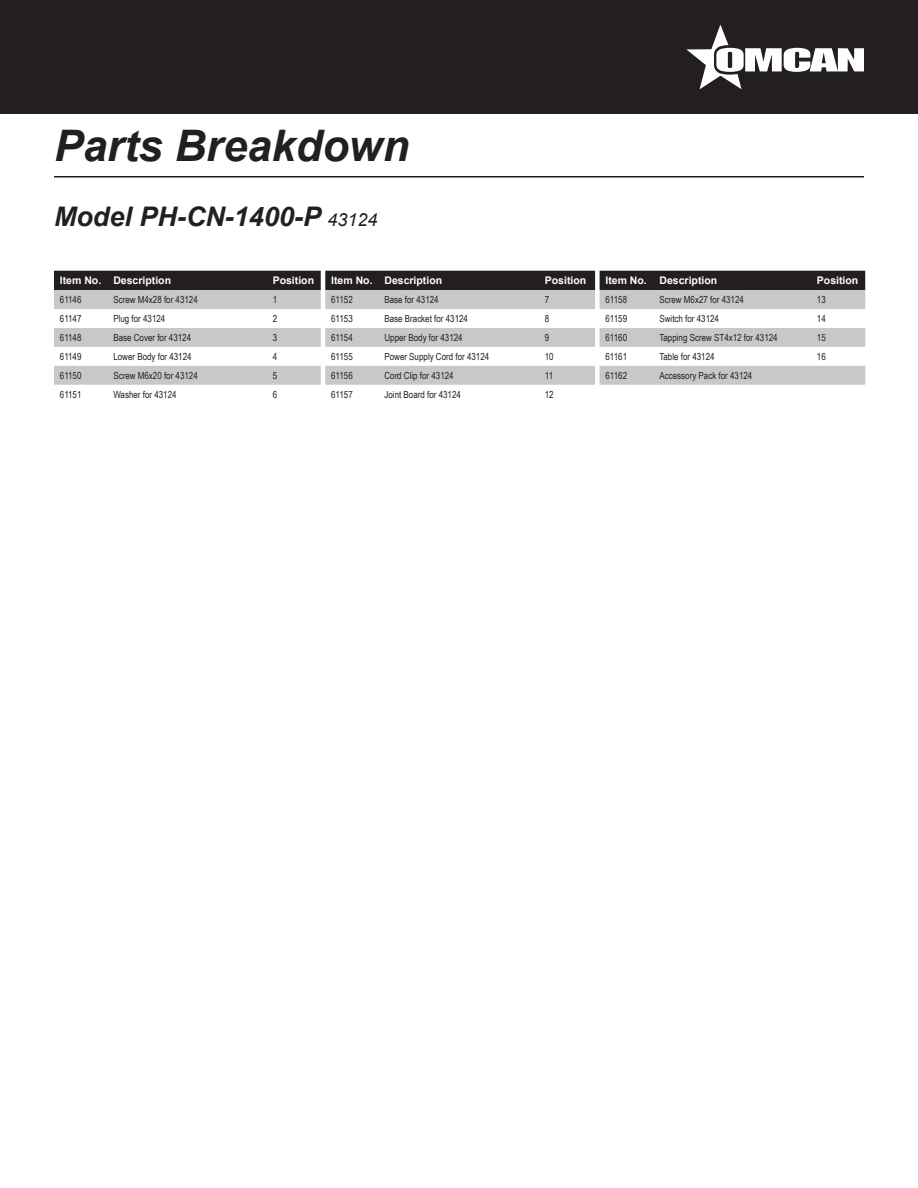
<style>
.page{position:relative;width:918px;height:1188px;background:#fff}
.page>*{position:absolute;margin:0;border:0;box-sizing:border-box;transform-origin:0 0}
.t1{font:italic 700 43.5px "Arial";color:#231f20}
.t2{font:italic 700 27px "Arial";color:#231f20}
.t3{font:700 10.5px "Arial";color:#fff}
.t4{font:9.75px "Arial Narrow";color:#231f20}
.s1{font-weight:400;font-size:18px}
</style>
<div class="page">
<div style="left:0;top:0;width:918px;height:114px;background:#231f20"></div>
<svg style="left:686px;top:25px;width:178px;height:64px"></svg>
<hr style="left:54px;top:176px;width:810px;height:2px;background:#231f20">
<div style="left:54px;top:271px;width:811px;height:19px;background:#231f20"></div>
<svg style="left:54px;top:290px;width:811px;height:95px;fill:#c7c8ca"></svg>
<p class="t1" style="left:54px;top:116px;width:357px">Parts Breakdown</p>
<p class="t2" style="left:54px;top:198px;width:325px">Model PH-CN-1400-P <span class="s1">43124</span></p>
<p class="t3" style="left:60px;top:273px;width:43px">Item No.</p>
<p class="t3" style="left:113px;top:273px;width:59px">Description</p>
<p class="t3" style="left:273px;top:273px;width:43px">Position</p>
<p class="t3" style="left:331px;top:273px;width:43px">Item No.</p>
<p class="t3" style="left:384px;top:273px;width:59px">Description</p>
<p class="t3" style="left:545px;top:273px;width:43px">Position</p>
<p class="t3" style="left:605px;top:273px;width:43px">Item No.</p>
<p class="t3" style="left:660px;top:273px;width:59px">Description</p>
<p class="t3" style="left:817px;top:273px;width:43px">Position</p>
<p class="t4" style="left:60px;top:293px;width:23px">61146</p>
<p class="t4" style="left:113px;top:293px;width:86px">Screw M4x28 for 43124</p>
<p class="t4" style="left:273px;top:293px;width:6px">1</p>
<p class="t4" style="left:331px;top:293px;width:23px">61152</p>
<p class="t4" style="left:384px;top:293px;width:56px">Base for 43124</p>
<p class="t4" style="left:545px;top:293px;width:6px">7</p>
<p class="t4" style="left:605px;top:293px;width:23px">61158</p>
<p class="t4" style="left:660px;top:293px;width:86px">Screw M6x27 for 43124</p>
<p class="t4" style="left:817px;top:293px;width:10px">13</p>
<p class="t4" style="left:60px;top:311px;width:23px">61147</p>
<p class="t4" style="left:113px;top:311px;width:54px">Plug for 43124</p>
<p class="t4" style="left:273px;top:311px;width:6px">2</p>
<p class="t4" style="left:331px;top:311px;width:23px">61153</p>
<p class="t4" style="left:384px;top:311px;width:85px">Base Bracket for 43124</p>
<p class="t4" style="left:545px;top:311px;width:6px">8</p>
<p class="t4" style="left:605px;top:311px;width:23px">61159</p>
<p class="t4" style="left:660px;top:311px;width:61px">Switch for 43124</p>
<p class="t4" style="left:817px;top:311px;width:10px">14</p>
<p class="t4" style="left:60px;top:330px;width:23px">61148</p>
<p class="t4" style="left:113px;top:330px;width:79px">Base Cover for 43124</p>
<p class="t4" style="left:273px;top:330px;width:6px">3</p>
<p class="t4" style="left:331px;top:330px;width:23px">61154</p>
<p class="t4" style="left:384px;top:330px;width:80px">Upper Body for 43124</p>
<p class="t4" style="left:545px;top:330px;width:6px">9</p>
<p class="t4" style="left:605px;top:330px;width:23px">61160</p>
<p class="t4" style="left:660px;top:330px;width:120px">Tapping Screw ST4x12 for 43124</p>
<p class="t4" style="left:817px;top:330px;width:10px">15</p>
<p class="t4" style="left:60px;top:349px;width:23px">61149</p>
<p class="t4" style="left:113px;top:349px;width:80px">Lower Body for 43124</p>
<p class="t4" style="left:273px;top:349px;width:6px">4</p>
<p class="t4" style="left:331px;top:349px;width:23px">61155</p>
<p class="t4" style="left:384px;top:349px;width:106px">Power Supply Cord for 43124</p>
<p class="t4" style="left:545px;top:349px;width:10px">10</p>
<p class="t4" style="left:605px;top:349px;width:23px">61161</p>
<p class="t4" style="left:660px;top:349px;width:57px">Table for 43124</p>
<p class="t4" style="left:817px;top:349px;width:10px">16</p>
<p class="t4" style="left:60px;top:368px;width:23px">61150</p>
<p class="t4" style="left:113px;top:368px;width:86px">Screw M6x20 for 43124</p>
<p class="t4" style="left:273px;top:368px;width:6px">5</p>
<p class="t4" style="left:331px;top:368px;width:23px">61156</p>
<p class="t4" style="left:384px;top:368px;width:71px">Cord Clip for 43124</p>
<p class="t4" style="left:545px;top:368px;width:10px">11</p>
<p class="t4" style="left:605px;top:368px;width:23px">61162</p>
<p class="t4" style="left:660px;top:368px;width:94px">Accessory Pack for 43124</p>
<p class="t4" style="left:60px;top:387px;width:23px">61151</p>
<p class="t4" style="left:113px;top:387px;width:65px">Washer for 43124</p>
<p class="t4" style="left:273px;top:387px;width:6px">6</p>
<p class="t4" style="left:331px;top:387px;width:23px">61157</p>
<p class="t4" style="left:384px;top:387px;width:78px">Joint Board for 43124</p>
<p class="t4" style="left:545px;top:387px;width:10px">12</p>
</div>
